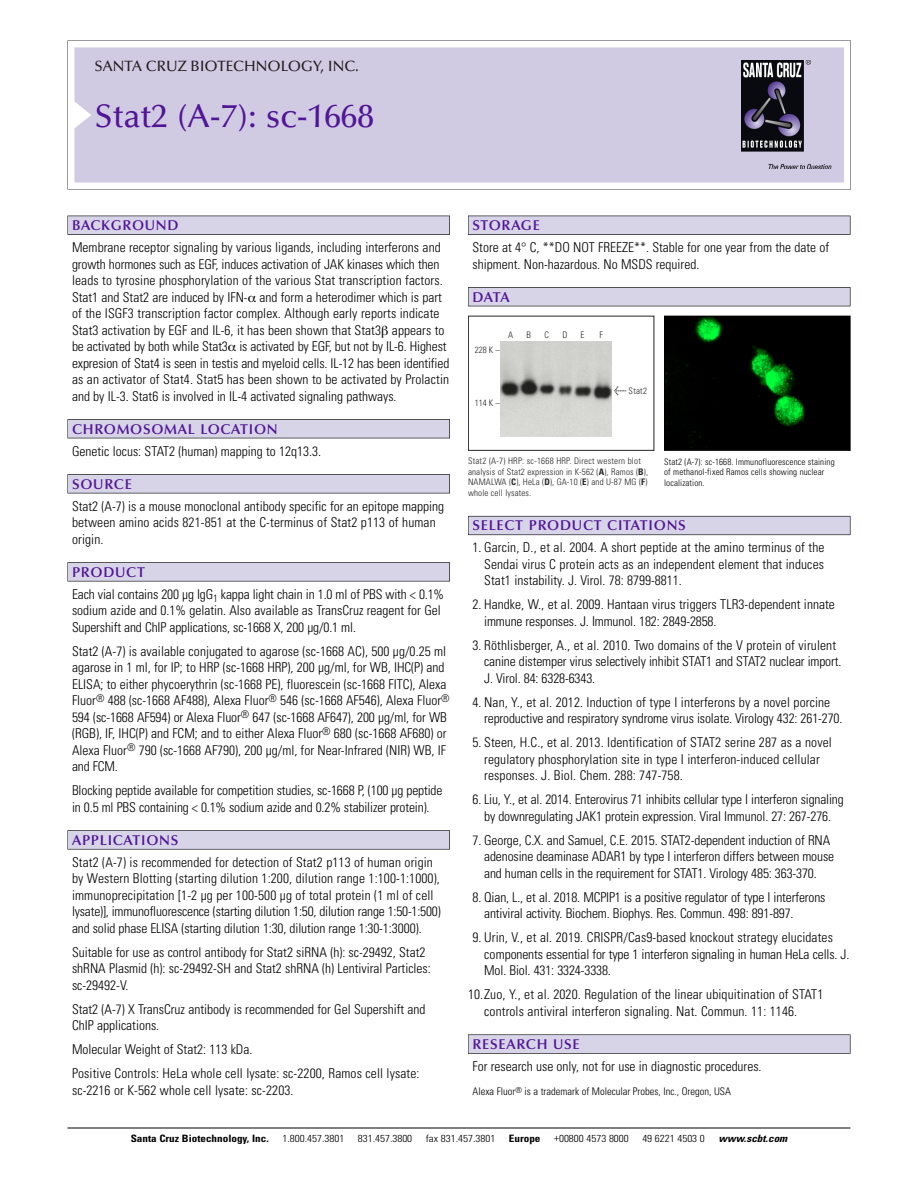
<style>
.page{position:relative;width:918px;height:1188px;background:#fff}
.page>*{position:absolute;margin:0;border:0;box-sizing:border-box;transform-origin:0 0}
.t1{font:500 33px "Optima";color:#511695}
.t2{font:500 15px "Optima";color:#231f20}
.t3{font:600 14.25px "Optima";letter-spacing:.05em;color:#511695}
.t4{font:300 condensed 13.5px/16.5px "Univers";color:#000}
.t5{font:300 condensed 10.5px "Univers";color:#000}
.t6{font:300 condensed 10.2px "Univers";color:#000;scale:1.1 1}
.t7{font:700 condensed 10.2px "Univers";color:#000;scale:1.1 1}
.t8{font:italic 700 condensed 10.2px "Univers";color:#000;scale:1.1 1}
.t9{font:300 condensed 9px/10.5px "Univers";letter-spacing:.015em;color:#272526}
.t10{font:300 condensed 9px/10.5px "Univers";letter-spacing:.015em;color:#000}
.s1{font-family:"Meta Plus";font-weight:400;font-stretch:normal;font-size:10.5px}
.s2{font-weight:700}
</style>
<div class="page">
<svg style="left:74px;top:41px;width:777px;height:148px"></svg>
<div style="left:74px;top:47px;width:770px;height:135px;background:#d1cae3"></div>
<img style="left:741px;top:60px;width:90px;height:108px">
<div style="left:68px;top:216px;width:382px;height:19px;background:#535256"></div>
<div style="left:68px;top:216px;width:381px;height:18px;background:#d7d4e8"></div>
<div style="left:68px;top:419px;width:382px;height:19px;background:#515155"></div>
<div style="left:68px;top:420px;width:381px;height:18px;background:#d7d4e8"></div>
<div style="left:68px;top:474px;width:382px;height:19px;background:#545357"></div>
<div style="left:68px;top:475px;width:381px;height:18px;background:#d7d4e8"></div>
<div style="left:68px;top:562px;width:382px;height:19px;background:#575659"></div>
<div style="left:68px;top:563px;width:381px;height:18px;background:#d7d4e8"></div>
<svg style="left:68px;top:830px;width:382px;height:20px"></svg>
<div style="left:68px;top:831px;width:381px;height:18px;background:#d7d4e8"></div>
<div style="left:468px;top:216px;width:382px;height:19px;background:#535256"></div>
<div style="left:468px;top:216px;width:382px;height:18px;background:#d7d4e8"></div>
<div style="left:468px;top:287px;width:382px;height:19px;background:#515155"></div>
<div style="left:468px;top:288px;width:382px;height:18px;background:#d7d4e8"></div>
<div style="left:468px;top:516px;width:382px;height:19px;background:#686770"></div>
<div style="left:468px;top:517px;width:382px;height:18px;background:#d7d4e8"></div>
<svg style="left:468px;top:1034px;width:382px;height:20px"></svg>
<div style="left:468px;top:1035px;width:382px;height:18px;background:#d7d4e8"></div>
<hr style="left:68px;top:1128px;width:782px;height:1px;background:#000">
<img style="left:666px;top:318px;width:182px;height:131px">
<div style="left:664px;top:316px;width:186px;height:135px;border:1px solid #000"></div>
<div style="left:468px;top:316px;width:186px;height:135px;border:1px solid #272526"></div>
<img style="left:501px;top:341px;width:111px;height:95px">
<p class="t2" style="left:94px;top:60px;width:266px">SANTA CRUZ BIOTECHNOLOGY, INC.</p>
<p class="t1" style="left:94px;top:102px;width:281px">Stat2 (A-7): sc-1668</p>
<p class="t3" style="left:72px;top:219px;width:108px">BACKGROUND</p>
<p class="t4" style="left:72px;top:240px;width:379px">Membrane receptor signaling by various ligands, including interferons and growth hormones such as EGF, induces activation of JAK kinases which then leads to tyrosine phosphorylation of the various Stat transcription factors.<br>Stat1 and Stat2 are induced by IFN- and form a heterodimer which is part of the ISGF3 transcription factor complex. Although early reports indicate Stat3 activation by EGF and IL-6, it has been shown that Stat3 appears to be activated by both while Stat3 is activated by EGF, but not by IL-6. Highest expresion of Stat4 is seen in testis and myeloid cells. IL-12 has been identified as an activator of Stat4. Stat5 has been shown to be activated by Prolactin and by IL-3. Stat6 is involved in IL-4 activated signaling pathways.</p>
<p class="t3" style="left:72px;top:423px;width:207px">CHROMOSOMAL LOCATION</p>
<p class="t4" style="left:72px;top:444px;width:251px">Genetic locus: STAT2 (human) mapping to 12q13.3.</p>
<p class="t3" style="left:72px;top:478px;width:61px">SOURCE</p>
<p class="t4" style="left:72px;top:499px;width:374px">Stat2 (A-7) is a mouse monoclonal antibody specific for an epitope mapping between amino acids 821-851 at the C-terminus of Stat2 p113 of human origin.</p>
<p class="t3" style="left:72px;top:566px;width:74px">PRODUCT</p>
<p class="t4" style="left:72px;top:587px;width:374px">Each vial contains 200 µg IgG<sub>1</sub> kappa light chain in 1.0 ml of PBS with &lt; 0.1% sodium azide and 0.1% gelatin. Also available as TransCruz reagent for Gel<br>Supershift and ChIP applications, sc-1668 X, 200 µg/0.1 ml.</p>
<p class="t4" style="left:72px;top:644px;width:379px">Stat2 (A-7) is available conjugated to agarose (sc-1668 AC), 500 µg/0.25 ml agarose in 1 ml, for IP; to HRP (sc-1668 HRP), 200 µg/ml, for WB, IHC(P) and ELISA; to either phycoerythrin (sc-1668 PE), fluorescein (sc-1668 FITC), Alexa Fluor<sup>®</sup> 488 (sc-1668 AF488), Alexa Fluor<sup>®</sup> 546 (sc-1668 AF546), Alexa Fluor<sup>® </sup>594 (sc-1668 AF594) or Alexa Fluor<sup>®</sup> 647 (sc-1668 AF647), 200 µg/ml, for WB (RGB), IF, IHC(P) and FCM; and to either Alexa Fluor<sup>®</sup> 680 (sc-1668 AF680) or Alexa Fluor<sup>®</sup> 790 (sc-1668 AF790), 200 µg/ml, for Near-Infrared (NIR) WB, IF and FCM.</p>
<p class="t4" style="left:72px;top:784px;width:372px">Blocking peptide available for competition studies, sc-1668 P, (100 µg peptide in 0.5 ml PBS containing &lt; 0.1% sodium azide and 0.2% stabilizer protein).</p>
<p class="t3" style="left:72px;top:834px;width:108px">APPLICATIONS</p>
<p class="t4" style="left:72px;top:855px;width:370px">Stat2 (A-7) is recommended for detection of Stat2 p113 of human origin by Western Blotting (starting dilution 1:200, dilution range 1:100-1:1000), immunoprecipitation [1-2 µg per 100-500 µg of total protein (1 ml of cell lysate)], immunofluorescence (starting dilution 1:50, dilution range 1:50-1:500) and solid phase ELISA (starting dilution 1:30, dilution range 1:30-1:3000).</p>
<p class="t4" style="left:72px;top:945px;width:360px">Suitable for use as control antibody for Stat2 siRNA (h): sc-29492, Stat2 shRNA Plasmid (h): sc-29492-SH and Stat2 shRNA (h) Lentiviral Particles: sc-29492-V.</p>
<p class="t4" style="left:72px;top:1002px;width:355px">Stat2 (A-7) X TransCruz antibody is recommended for Gel Supershift and<br>ChIP applications.</p>
<p class="t4" style="left:72px;top:1043px;width:182px">Molecular Weight of Stat2: 113 kDa.</p>
<p class="t4" style="left:72px;top:1067px;width:349px">Positive Controls: HeLa whole cell lysate: sc-2200, Ramos cell lysate: sc-2216 or K-562 whole cell lysate: sc-2203.</p>
<p class="t3" style="left:473px;top:219px;width:69px">STORAGE</p>
<p class="t4" style="left:473px;top:240px;width:358px">Store at 4° C, **DO NOT FREEZE**. Stable for one year from the date of shipment. Non-hazardous. No MSDS required.</p>
<p class="t3" style="left:473px;top:291px;width:39px">DATA</p>
<p class="t9" style="left:475px;top:345px;width:26px">228 K –</p>
<p class="t9" style="left:508px;top:330px;width:7px">A</p>
<p class="t9" style="left:527px;top:330px;width:6px">B</p>
<p class="t9" style="left:544px;top:330px;width:6px">C</p>
<p class="t9" style="left:563px;top:330px;width:7px">D</p>
<p class="t9" style="left:581px;top:330px;width:5px">E</p>
<p class="t9" style="left:599px;top:330px;width:5px">F</p>
<p class="t9" style="left:475px;top:398px;width:26px">114 K –</p>
<p class="t9" style="left:614px;top:387px;width:35px"><span class="s1">&lt;</span> Stat2</p>
<p class="t9" style="left:468px;top:457px;width:182px">Stat2 (A-7) HRP: sc-1668 HRP. Direct western blot analysis of Stat2 expression in K-562 (<span class="s2">A</span>), Ramos (<span class="s2">B</span>), NAMALWA (<span class="s2">C</span>), HeLa (<span class="s2">D</span>), GA-10 (<span class="s2">E</span>) and U-87 MG (<span class="s2">F</span>) whole cell lysates.</p>
<p class="t10" style="left:664px;top:457px;width:172px">Stat2 (A-7): sc-1668. Immunofluorescence staining of methanol-fixed Ramos cells showing nuclear localization.</p>
<p class="t3" style="left:473px;top:520px;width:215px">SELECT PRODUCT CITATIONS</p>
<p class="t4" style="left:484px;top:541px;width:342px;text-align:justify;text-indent:-12px">1. Garcin, D., et al. 2004. A short peptide at the amino terminus of the Sendai virus C protein acts as an independent element that induces Stat1 instability. J. Virol. 78: 8799-8811.</p>
<p class="t4" style="left:484px;top:598px;width:352px;text-indent:-12px">2. Handke, W., et al. 2009. Hantaan virus triggers TLR3-dependent innate immune responses. J. Immunol. 182: 2849-2858.</p>
<p class="t4" style="left:484px;top:638px;width:359px;text-indent:-12px">3. Röthlisberger, A., et al. 2010. Two domains of the V protein of virulent canine distemper virus selectively inhibit STAT1 and STAT2 nuclear import.<br>J. Virol. 84: 6328-6343.</p>
<p class="t4" style="left:484px;top:695px;width:360px;text-indent:-12px">4. Nan, Y., et al. 2012. Induction of type I interferons by a novel porcine reproductive and respiratory syndrome virus isolate. Virology 432: 261-270.</p>
<p class="t4" style="left:484px;top:736px;width:349px;text-indent:-12px">5. Steen, H.C., et al. 2013. Identification of STAT2 serine 287 as a novel regulatory phosphorylation site in type I interferon-induced cellular responses. J. Biol. Chem. 288: 747-758.</p>
<p class="t4" style="left:473px;top:793px;width:373px;text-align:center">6. Liu, Y., et al. 2014. Enterovirus 71 inhibits cellular type I interferon signaling by downregulating JAK1 protein expression. Viral Immunol. 27: 267-276.</p>
<p class="t4" style="left:484px;top:833px;width:351px;text-indent:-12px">7. George, C.X. and Samuel, C.E. 2015. STAT2-dependent induction of RNA adenosine deaminase ADAR1 by type I interferon differs between mouse and human cells in the requirement for STAT1. Virology 485: 363-370.</p>
<p class="t4" style="left:484px;top:890px;width:343px;text-indent:-12px">8. Qian, L., et al. 2018. MCPIP1 is a positive regulator of type I interferons antiviral activity. Biochem. Biophys. Res. Commun. 498: 891-897.</p>
<p class="t4" style="left:484px;top:931px;width:367px;text-indent:-12px">9. Urin, V., et al. 2019. CRISPR/Cas9-based knockout strategy elucidates components essential for type 1 interferon signaling in human HeLa cells. J.<br>Mol. Biol. 431: 3324-3338.</p>
<p class="t4" style="left:484px;top:988px;width:341px;text-indent:-16px">10.Zuo, Y., et al. 2020. Regulation of the linear ubiquitination of STAT1 controls antiviral interferon signaling. Nat. Commun. 11: 1146.</p>
<p class="t3" style="left:473px;top:1038px;width:109px">RESEARCH USE</p>
<p class="t4" style="left:473px;top:1059px;width:291px">For research use only, not for use in diagnostic procedures.</p>
<p class="t5" style="left:473px;top:1087px;width:260px">Alexa Fluor<sup>®</sup> is a trademark of Molecular Probes, Inc., Oregon, USA</p>
<p class="t7" style="left:131px;top:1135px;width:127px">Santa Cruz Biotechnology, Inc.</p>
<p class="t6" style="left:282px;top:1135px;width:58px">1.800.457.3801</p>
<p class="t6" style="left:358px;top:1135px;width:51px">831.457.3800</p>
<p class="t6" style="left:426px;top:1135px;width:65px">fax 831.457.3801</p>
<p class="t7" style="left:509px;top:1135px;width:30px">Europe</p>
<p class="t6" style="left:554px;top:1135px;width:69px">+00800 4573 8000</p>
<p class="t6" style="left:642px;top:1135px;width:58px">49 6221 4503 0</p>
<p class="t8" style="left:719px;top:1135px;width:66px">www.scbt.com</p>
</div>
